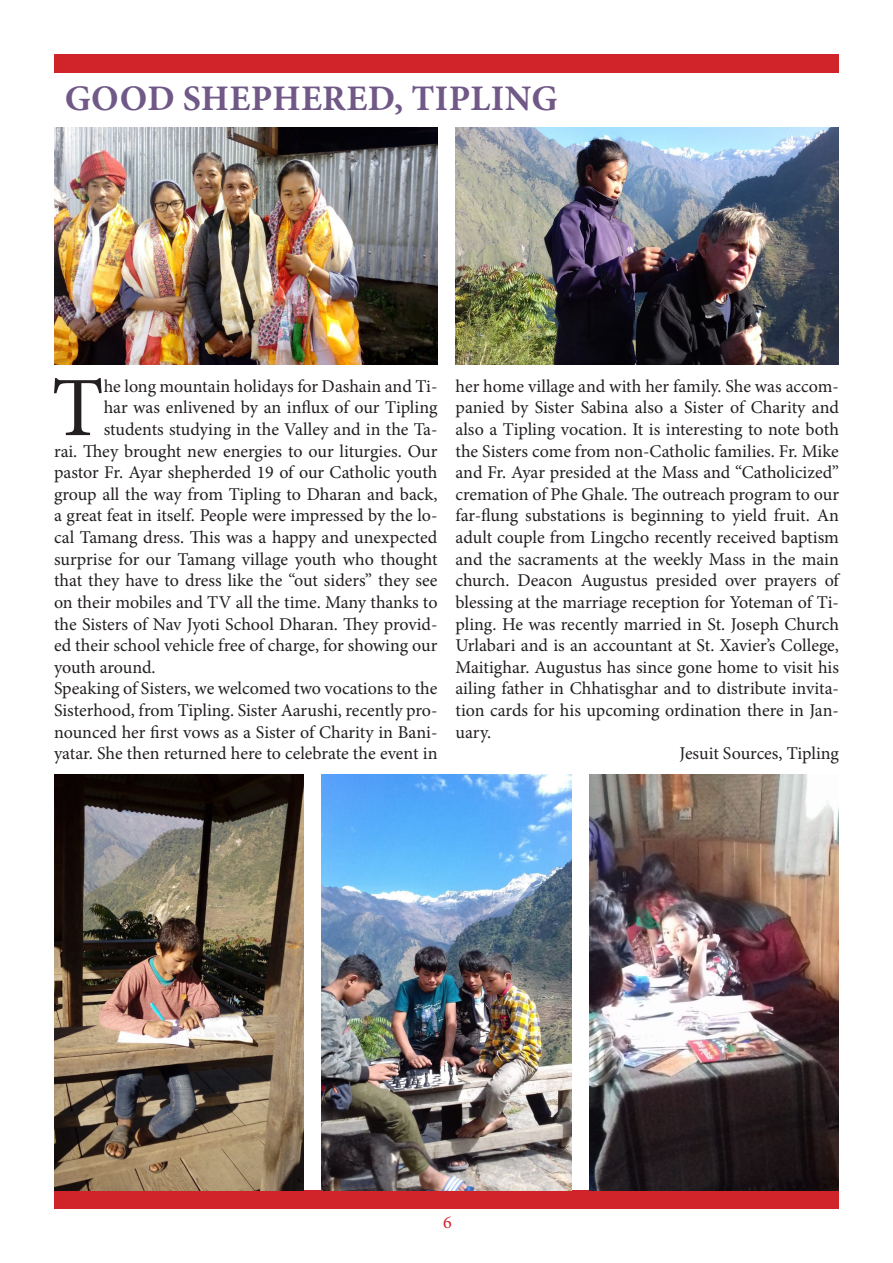
<style>
.page{position:relative;width:893px;height:1263px;background:#fff}
.page>*{position:absolute;margin:0;border:0;box-sizing:border-box;transform-origin:0 0}
.t1{font:84.45px "Minion Pro";color:#231f20}
.t2{font:700 36px "Minion Pro";letter-spacing:.01em;color:#705987}
.t3{font:18px/21.6px "Minion Pro";color:#231f20;text-align:justify}
.t4{font:18px "Minion Pro";color:#d1232a}
</style>
<div class="page">
<div style="left:54px;top:55px;width:785px;height:18px;background:#d1232a"></div>
<div style="left:54px;top:1190px;width:785px;height:19px;background:#d1232a"></div>
<img style="left:54px;top:774px;width:250px;height:416px">
<img style="left:322px;top:774px;width:249px;height:416px">
<img style="left:589px;top:774px;width:250px;height:416px">
<img style="left:54px;top:128px;width:383px;height:236px">
<img style="left:455px;top:128px;width:384px;height:236px">
<p class="t2" style="left:65px;top:73px;width:494px">GOOD SHEPHERED, TIPLING</p>
<p class="t1" style="left:52px;top:352px;width:54px">T</p>
<p class="t3" style="left:104px;top:375px;width:335px">he long mountain holidays for Dashain and Ti-</p>
<p class="t3" style="left:104px;top:397px;width:335px">har was enlivened by an influx of our Tipling</p>
<p class="t3" style="left:104px;top:419px;width:335px">students studying in the Valley and in the Ta-</p>
<p class="t3" style="left:54px;top:440px;width:385px">rai. They brought new energies to our liturgies. Our</p>
<p class="t3" style="left:54px;top:462px;width:385px">pastor Fr. Ayar shepherded 19 of our Catholic youth</p>
<p class="t3" style="left:54px;top:483px;width:385px">group all the way from Tipling to Dharan and back,</p>
<p class="t3" style="left:54px;top:505px;width:385px">a great feat in itself. People were impressed by the lo-</p>
<p class="t3" style="left:54px;top:527px;width:385px">cal Tamang dress. This was a happy and unexpected</p>
<p class="t3" style="left:54px;top:548px;width:385px">surprise for our Tamang village youth who thought</p>
<p class="t3" style="left:54px;top:570px;width:385px">that they have to dress like the “out siders” they see</p>
<p class="t3" style="left:54px;top:591px;width:385px">on their mobiles and TV all the time. Many thanks to</p>
<p class="t3" style="left:54px;top:613px;width:385px">the Sisters of Nav Jyoti School Dharan. They provid-</p>
<p class="t3" style="left:54px;top:635px;width:385px">ed their school vehicle free of charge, for showing our</p>
<p class="t3" style="left:54px;top:656px;width:103px">youth around.</p>
<p class="t3" style="left:54px;top:678px;width:385px">Speaking of Sisters, we welcomed two vocations to the Sisterhood, from Tipling. Sister Aarushi, recently pro&shy;nounced her first vows as a Sister of Charity in Bani&shy;yatar. She then returned here to celebrate the event in</p>
<p class="t3" style="left:455px;top:375px;width:385px">her home village and with her family. She was accom&shy;panied by Sister Sabina also a Sister of Charity and also a Tipling vocation. It is interesting to note both the Sisters come from non-Catholic families. Fr. Mike and Fr. Ayar presided at the Mass and “Catholicized” cremation of Phe Ghale. The outreach program to our far-flung substations is beginning to yield fruit. An adult couple from Lingcho recently received baptism and the sacraments at the weekly Mass in the main church. Deacon Augustus presided over prayers of blessing at the marriage reception for Yoteman of Ti&shy;pling. He was recently married in St. Joseph Church Urlabari and is an accountant at St. Xavier’s College, Maitighar. Augustus has since gone home to visit his ailing father in Chhatisghar and to distribute invita&shy;tion cards for his upcoming ordination there in Jan&shy;uary.</p>
<p class="t3" style="left:679px;top:743px;width:161px">Jesuit Sources, Tipling</p>
<p class="t4" style="left:443px;top:1210px;width:10px">6</p>
</div>
